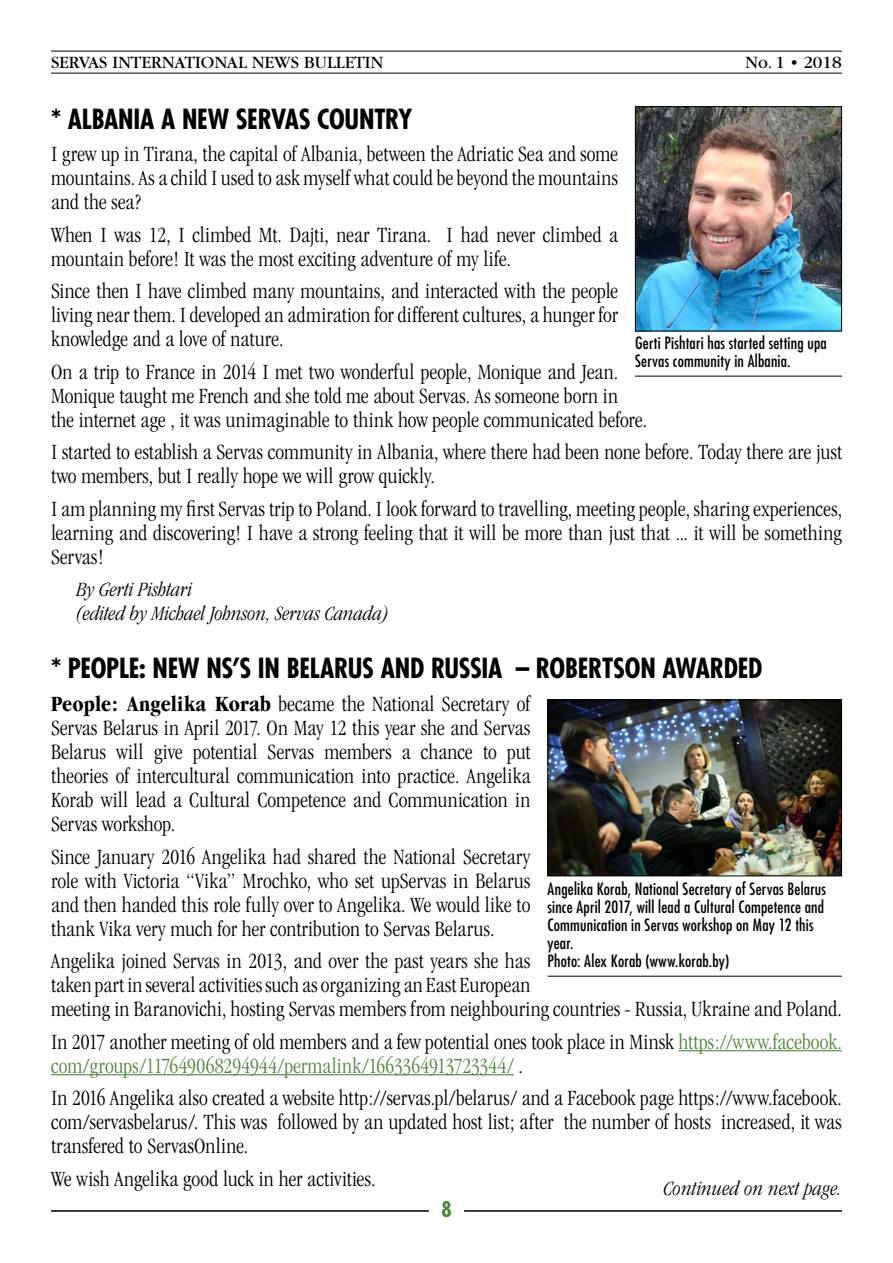
<style>
.page{position:relative;width:893px;height:1263px;background:#fff}
.page>*{position:absolute;margin:0;border:0;box-sizing:border-box;transform-origin:0 0}
.t1{font:700 condensed 27px "Futura Std";letter-spacing:-.01em;color:#000}
.t2{font:300 condensed 22.5px/24px "Garamond";letter-spacing:.005em;color:#000;text-align:justify}
.t3{font:300 condensed 22.5px/24px "Garamond";letter-spacing:.005em;color:#52853d}
.t4{font:italic 300 condensed 21px/24px "Garamond";letter-spacing:.005em;color:#000}
.t5{font:700 condensed 21px "Futura Std";color:#52853c}
.t6{font:18px "Garamond";color:#000}
.t7{font:condensed 16.5px/18px "Futura Std";letter-spacing:.01em;color:#000}
.s1{font-weight:700}
.s2{color:#000}
</style>
<div class="page">
<hr style="left:51px;top:1210px;width:791px;height:2px;background:#000">
<div style="left:429px;top:1199px;width:35px;height:27px;background:#fff"></div>
<hr style="left:51px;top:51px;width:791px;height:1px;background:#000">
<hr style="left:51px;top:73px;width:791px;height:1px;background:#000">
<hr style="left:678px;top:1050px;width:164px;height:1px;background:#52853d">
<hr style="left:51px;top:1074px;width:463px;height:1px;background:#52853d">
<img style="left:637px;top:108px;width:203px;height:221px">
<div style="left:635px;top:106px;width:207px;height:225px;border:1px solid #000"></div>
<hr style="left:635px;top:376px;width:207px;height:1px;background:#000">
<hr style="left:547px;top:976px;width:295px;height:1px;background:#000">
<img style="left:549px;top:701px;width:291px;height:173px">
<div style="left:547px;top:699px;width:295px;height:177px;border:1px solid #000"></div>
<p class="t6" style="left:51px;top:53px;width:334px">SERVAS INTERNATIONAL NEWS BULLETIN</p>
<p class="t6" style="left:745px;top:53px;width:98px">No. 1 • 2018</p>
<p class="t1" style="left:51px;top:102px;width:363px">* ALBANIA A NEW SERVAS COUNTRY</p>
<p class="t2" style="left:51px;top:142px;width:569px">I grew up in Tirana, the capital of Albania, between the Adriatic Sea and some mountains. As a child I used to ask myself what could be beyond the mountains and the sea?</p>
<p class="t2" style="left:51px;top:223px;width:568px">When I was 12, I climbed Mt. Dajti, near Tirana. I had never climbed a mountain before! It was the most exciting adventure of my life.</p>
<p class="t2" style="left:51px;top:279px;width:568px">Since then I have climbed many mountains, and interacted with the people living near them. I developed an admiration for different cultures, a hunger for knowledge and a love of nature.</p>
<p class="t2" style="left:51px;top:360px;width:597px;text-align:left">On a trip to France in 2014 I met two wonderful people, Monique and Jean.<br>Monique taught me French and she told me about Servas. As someone born in<br>the internet age , it was unimaginable to think how people communicated before.</p>
<p class="t2" style="left:51px;top:440px;width:793px">I started to establish a Servas community in Albania, where there had been none before. Today there are just two members, but I really hope we will grow quickly.</p>
<p class="t2" style="left:51px;top:497px;width:792px">I am planning my first Servas trip to Poland. I look forward to travelling, meeting people, sharing experiences, learning and discovering! I have a strong feeling that it will be more than just that ... it will be something Servas!</p>
<p class="t4" style="left:77px;top:578px;width:314px">By Gerti Pishtari<br>(edited by Michael Johnson, Servas Canada)</p>
<p class="t1" style="left:51px;top:652px;width:713px">* PEOPLE: NEW NS’S IN BELARUS AND RUSSIA – ROBERTSON AWARDED</p>
<p class="t2" style="left:51px;top:692px;width:481px"><span class="s1">People: Angelika Korab</span> became the National Secretary of Servas Belarus in April 2017. On May 12 this year she and Servas Belarus will give potential Servas members a chance to put theories of intercultural communication into practice. Angelika Korab will lead a Cultural Competence and Communication in Servas workshop.</p>
<p class="t2" style="left:51px;top:844px;width:481px">Since January 2016 Angelika had shared the National Secretary role with Victoria “Vika” Mrochko, who set upServas in Belarus and then handed this role fully over to Angelika. We would like to thank Vika very much for her contribution to Servas Belarus.</p>
<p class="t2" style="left:51px;top:949px;width:792px;text-align:left">Angelika joined Servas in 2013, and over the past years she has<br>taken part in several activities such as organizing an East European<br>meeting in Baranovichi, hosting Servas members from neighbouring countries - Russia, Ukraine and Poland.</p>
<p class="t3" style="left:51px;top:1029px;width:792px"><span class="s2">In 2017 another meeting of old members and a few potential ones took place in Minsk</span> https://www.facebook. com/groups/117649068294944/permalink/1663364913723344/ <span class="s2">.</span></p>
<p class="t2" style="left:51px;top:1086px;width:792px">In 2016 Angelika also created a website http://servas.pl/belarus/ and a Facebook page https://www.facebook. com/servasbelarus/. This was followed by an updated host list; after the number of hosts increased, it was transfered to ServasOnline.</p>
<p class="t2" style="left:51px;top:1166px;width:326px">We wish Angelika good luck in her activities.</p>
<p class="t7" style="left:635px;top:334px;width:193px">Gerti Pishtari has started setting upa<br>Servas community in Albania.</p>
<p class="t7" style="left:547px;top:880px;width:280px">Angelika Korab, National Secretary of Servas Belarus since April 2017, will lead a Cultural Competence and Communication in Servas workshop on May 12 this year.<br>Photo: Alex Korab (www.korab.by)</p>
<p class="t4" style="left:663px;top:1176px;width:180px">Continued on next page.</p>
<p class="t5" style="left:442px;top:1196px;width:12px">8</p>
</div>
